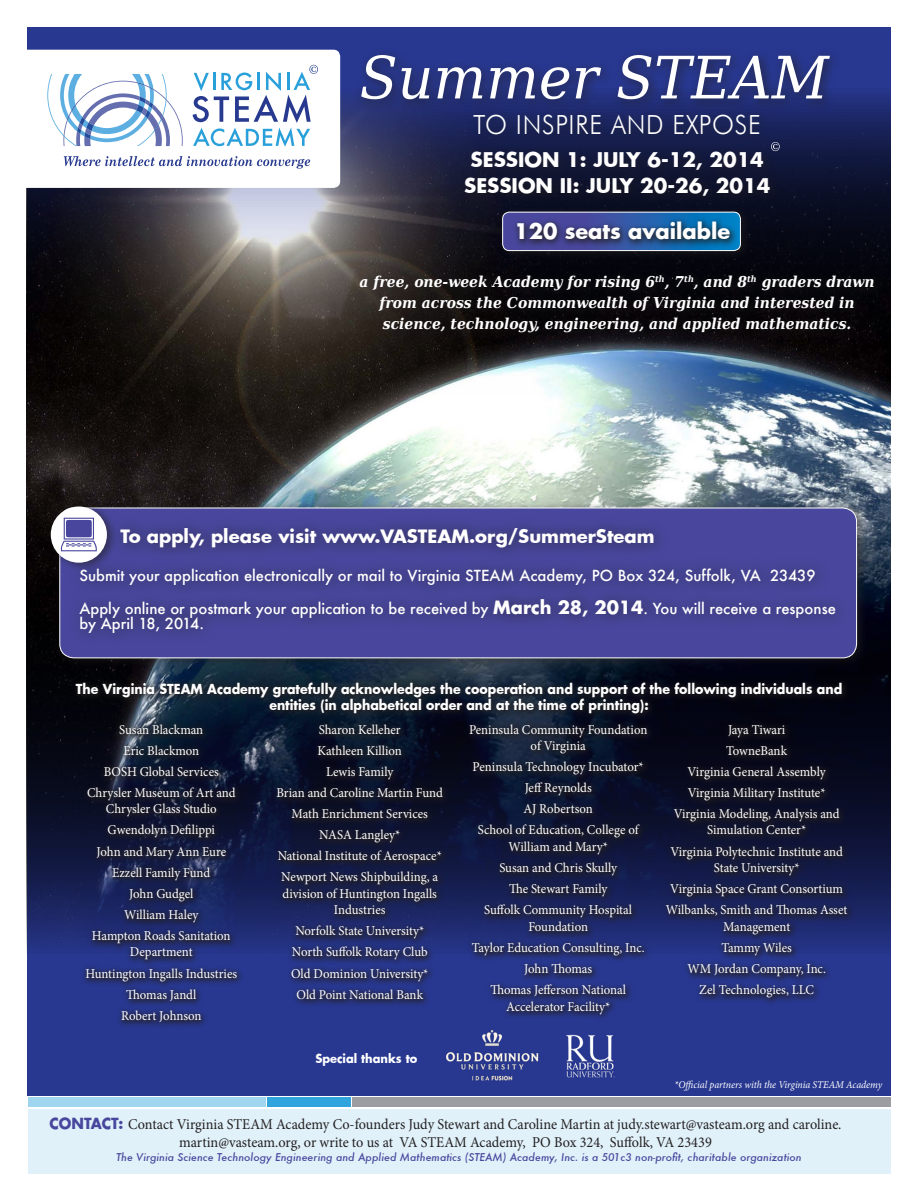
<style>
.page{position:relative;width:918px;height:1188px;background:#fff}
.page>*{position:absolute;margin:0;border:0;box-sizing:border-box;transform-origin:0 0}
.FDN_Body_Text{font:italic 58.5px "DejaVu Serif";color:#fff;scale:.95 1}
.FDN_Body_Text-2{font:300 26.4px "Futura BT";letter-spacing:.03em;color:#fff;scale:.95 1}
.Subhead_1{font:700 21px "Futura";color:#fff}
.t1{font:700 19.8px/25.5px "Futura";color:#fff;text-align:center}
.t2{font:700 18px "Futura";color:#fff}
.Subhead_1-2{font:15px/18px "Minion Pro";letter-spacing:-.005em;color:#231f20;text-align:center;scale:.95 1}
.t3{font:italic 700 15px/21px "DejaVu Serif";color:#fff;text-align:center;scale:.93 1}
.t4{font:500 14.85px/15px "Futura";color:#fff}
.FDN_Body_Text-3{font:13.5px/16.5px "Minion Pro";letter-spacing:-.005em;color:#fff;text-align:center;scale:.95 1}
.Subhead_1-3{font:700 13.5px/16.5px "Futura";color:#fff;text-align:center;scale:.93 1}
.Subhead_1-4{font:700 12px "Futura";color:#fff;scale:.95 1}
.FDN_Body_Text-4{font:italic 500 10.5px "Futura";letter-spacing:.005em;color:#48479d}
.FDN_Body_Text-5{font:italic 10.5px "Minion Pro";letter-spacing:-.005em;color:#fff;scale:.95 1}
.s1{font-weight:700;font-size:17.85px}
.s2{font-family:"Futura";font-weight:700;color:#48479d}
</style>
<div class="page">
<div style="left:27px;top:27px;width:864px;height:1068px;background:#283891"></div>
<img style="left:26px;top:84px;width:864px;height:869px">
<div style="left:268px;top:1098px;width:83px;height:9px;background:#30a4dc"></div>
<div style="left:353px;top:1098px;width:538px;height:9px;background:#9b9da0"></div>
<div style="left:29px;top:1098px;width:237px;height:9px;background:#a0d5ef"></div>
<div style="left:29px;top:1109px;width:862px;height:64px;background:#e0f1fa"></div>
<div style="left:352px;top:47px;width:535px;height:299px;background:#231f20;opacity:.75"></div>
<div style="left:55px;top:502px;width:813px;height:166px;background:#231f20;opacity:.57"></div>
<div style="left:60px;top:508px;width:797px;height:150px;background:#48479d;border-radius:14px"></div>
<div style="left:59px;top:508px;width:798px;height:150px;border:1px solid #fff;border-radius:14px"></div>
<div style="left:67px;top:516px;width:785px;height:132px;background:#231f20;opacity:.75"></div>
<div style="left:47px;top:501px;width:71px;height:71px;background:#231f20;opacity:.57"></div>
<div style="left:51px;top:507px;width:56px;height:56px;background:#fff;border-radius:50%"></div>
<svg style="left:61px;top:518px;width:36px;height:33px"></svg>
<div style="left:498px;top:206px;width:254px;height:55px;background:#231f20;opacity:.57"></div>
<svg style="left:503px;top:212px;width:237px;height:39px"></svg>
<div style="left:502px;top:212px;width:239px;height:39px;border:1px solid #fff;border-radius:7px"></div>
<div style="left:512px;top:216px;width:226px;height:33px;background:#231f20;opacity:.75"></div>
<div style="left:70px;top:678px;width:785px;height:352px;background:#231f20;opacity:.75"></div>
<img style="left:446px;top:1030px;width:93px;height:51px">
<img style="left:566px;top:1034px;width:49px;height:44px">
<div style="left:14px;top:50px;width:326px;height:138px;background:#fff;border-radius:7px"></div>
<svg style="left:47px;top:74px;width:136px;height:72px"></svg>
<svg style="left:64px;top:156px;width:246px;height:13px"></svg>
<svg style="left:193px;top:65px;width:125px;height:82px"></svg>
<svg style="left:771px;top:142px;width:9px;height:9px"></svg>
<p class="FDN_Body_Text" style="left:360px;top:27px;width:495px">Summer STEAM</p>
<p class="FDN_Body_Text-2" style="left:473px;top:109px;width:304px">TO INSPIRE AND EXPOSE</p>
<p class="t1" style="left:464px;top:147px;width:308px">SESSION 1: JULY 6-12, 2014<br>SESSION II: JULY 20-26, 2014</p>
<p class="Subhead_1" style="left:514px;top:216px;width:218px">120 seats available</p>
<p class="t3" style="left:360px;top:270px;width:555px">a free, one-week Academy for rising 6<sup>th</sup>, 7<sup>th</sup>, and 8<sup>th</sup> graders drawn from across the Commonwealth of Virginia and interested in science, technology, engineering, and applied mathematics.</p>
<p class="t2" style="left:120px;top:524px;width:536px">To apply, please visit www.VASTEAM.org/SummerSteam</p>
<p class="t4" style="left:79px;top:568px;width:738px">Submit your application electronically or mail to Virginia STEAM Academy, PO Box 324, Suffolk, VA 23439</p>
<p class="t4" style="left:79px;top:601px;width:758px">Apply online or postmark your application to be received by <span class="s1">March 28, 2014</span>. You will receive a response by April 18, 2014.</p>
<p class="Subhead_1-3" style="left:76px;top:680px;width:826px">The Virginia STEAM Academy gratefully acknowledges the cooperation and support of the following individuals and entities (in alphabetical order and at the time of printing):</p>
<p class="FDN_Body_Text-3" style="left:119px;top:721px;width:90px">Susan Blackman</p>
<p class="FDN_Body_Text-3" style="left:123px;top:742px;width:81px">Eric Blackmon</p>
<p class="FDN_Body_Text-3" style="left:104px;top:763px;width:123px">BOSH Global Services</p>
<p class="FDN_Body_Text-3" style="left:87px;top:784px;width:158px">Chrysler Museum of Art and<br>Chrysler Glass Studio</p>
<p class="FDN_Body_Text-3" style="left:108px;top:822px;width:115px">Gwendolyn Defilippi</p>
<p class="FDN_Body_Text-3" style="left:97px;top:843px;width:138px">John and Mary Ann Eure</p>
<p class="FDN_Body_Text-3" style="left:112px;top:864px;width:105px">Ezzell Family Fund</p>
<p class="FDN_Body_Text-3" style="left:129px;top:885px;width:69px">John Gudgel</p>
<p class="FDN_Body_Text-3" style="left:124px;top:906px;width:80px">William Haley</p>
<p class="FDN_Body_Text-3" style="left:92px;top:927px;width:147px">Hampton Roads Sanitation<br>Department</p>
<p class="FDN_Body_Text-3" style="left:85px;top:965px;width:161px">Huntington Ingalls Industries</p>
<p class="FDN_Body_Text-3" style="left:126px;top:986px;width:75px">Thomas Jandl</p>
<p class="FDN_Body_Text-3" style="left:121px;top:1007px;width:86px">Robert Johnson</p>
<p class="FDN_Body_Text-3" style="left:319px;top:721px;width:88px">Sharon Kelleher</p>
<p class="FDN_Body_Text-3" style="left:318px;top:742px;width:90px">Kathleen Killion</p>
<p class="FDN_Body_Text-3" style="left:326px;top:763px;width:73px">Lewis Family</p>
<p class="FDN_Body_Text-3" style="left:276px;top:784px;width:177px">Brian and Caroline Martin Fund</p>
<p class="FDN_Body_Text-3" style="left:292px;top:806px;width:145px">Math Enrichment Services</p>
<p class="FDN_Body_Text-3" style="left:319px;top:827px;width:87px">NASA Langley*</p>
<p class="FDN_Body_Text-3" style="left:278px;top:848px;width:174px">National Institute of Aerospace*</p>
<p class="FDN_Body_Text-3" style="left:281px;top:869px;width:167px">Newport News Shipbuilding, a division of Huntington Ingalls<br>Industries</p>
<p class="FDN_Body_Text-3" style="left:295px;top:923px;width:137px">Norfolk State University*</p>
<p class="FDN_Body_Text-3" style="left:292px;top:944px;width:144px">North Suffolk Rotary Club</p>
<p class="FDN_Body_Text-3" style="left:291px;top:965px;width:146px">Old Dominion University*</p>
<p class="FDN_Body_Text-3" style="left:297px;top:986px;width:135px">Old Point National Bank</p>
<p class="FDN_Body_Text-3" style="left:469px;top:721px;width:189px">Peninsula Community Foundation of Virginia</p>
<p class="FDN_Body_Text-3" style="left:473px;top:759px;width:182px">Peninsula Technology Incubator*</p>
<p class="FDN_Body_Text-3" style="left:525px;top:780px;width:72px">Jeff Reynolds</p>
<p class="FDN_Body_Text-3" style="left:524px;top:801px;width:74px">AJ Robertson</p>
<p class="FDN_Body_Text-3" style="left:478px;top:822px;width:171px">School of Education, College of<br>William and Mary*</p>
<p class="FDN_Body_Text-3" style="left:499px;top:860px;width:125px">Susan and Chris Skully</p>
<p class="FDN_Body_Text-3" style="left:509px;top:881px;width:105px">The Stewart Family</p>
<p class="FDN_Body_Text-3" style="left:484px;top:902px;width:157px">Suffolk Community Hospital<br>Foundation</p>
<p class="FDN_Body_Text-3" style="left:472px;top:939px;width:184px">Taylor Education Consulting, Inc.</p>
<p class="FDN_Body_Text-3" style="left:524px;top:960px;width:73px">John Thomas</p>
<p class="FDN_Body_Text-3" style="left:490px;top:982px;width:144px">Thomas Jefferson National<br>Accelerator Facility*</p>
<p class="FDN_Body_Text-3" style="left:728px;top:721px;width:62px">Jaya Tiwari</p>
<p class="FDN_Body_Text-3" style="left:726px;top:742px;width:66px">TowneBank</p>
<p class="FDN_Body_Text-3" style="left:688px;top:763px;width:147px">Virginia General Assembly</p>
<p class="FDN_Body_Text-3" style="left:688px;top:784px;width:146px">Virginia Military Institute*</p>
<p class="FDN_Body_Text-3" style="left:674px;top:806px;width:176px">Virginia Modeling, Analysis and<br>Simulation Center*</p>
<p class="FDN_Body_Text-3" style="left:670px;top:843px;width:183px">Virginia Polytechnic Institute and<br>State University*</p>
<p class="FDN_Body_Text-3" style="left:670px;top:881px;width:183px">Virginia Space Grant Consortium</p>
<p class="FDN_Body_Text-3" style="left:666px;top:902px;width:193px">Wilbanks, Smith and Thomas Asset<br>Management</p>
<p class="FDN_Body_Text-3" style="left:721px;top:939px;width:76px">Tammy Wiles</p>
<p class="FDN_Body_Text-3" style="left:687px;top:960px;width:147px">WM Jordan Company, Inc.</p>
<p class="FDN_Body_Text-3" style="left:699px;top:982px;width:122px">Zel Technologies, LLC</p>
<p class="Subhead_1-4" style="left:315px;top:1050px;width:109px">Special thanks to</p>
<p class="FDN_Body_Text-5" style="left:675px;top:1077px;width:220px">*Official partners with the Virginia STEAM Academy</p>
<p class="Subhead_1-2" style="left:49px;top:1115px;width:835px"><span class="s2">CONTACT:</span> Contact Virginia STEAM Academy Co-founders Judy Stewart and Caroline Martin at judy.stewart@vasteam.org and caroline. martin@vasteam.org, or write to us at VA STEAM Academy, PO Box 324, Suffolk, VA 23439</p>
<p class="FDN_Body_Text-4" style="left:116px;top:1150px;width:687px">The Virginia Science Technology Engineering and Applied Mathematics (STEAM) Academy, Inc. is a 501c3 non-profit, charitable organization</p>
</div>
